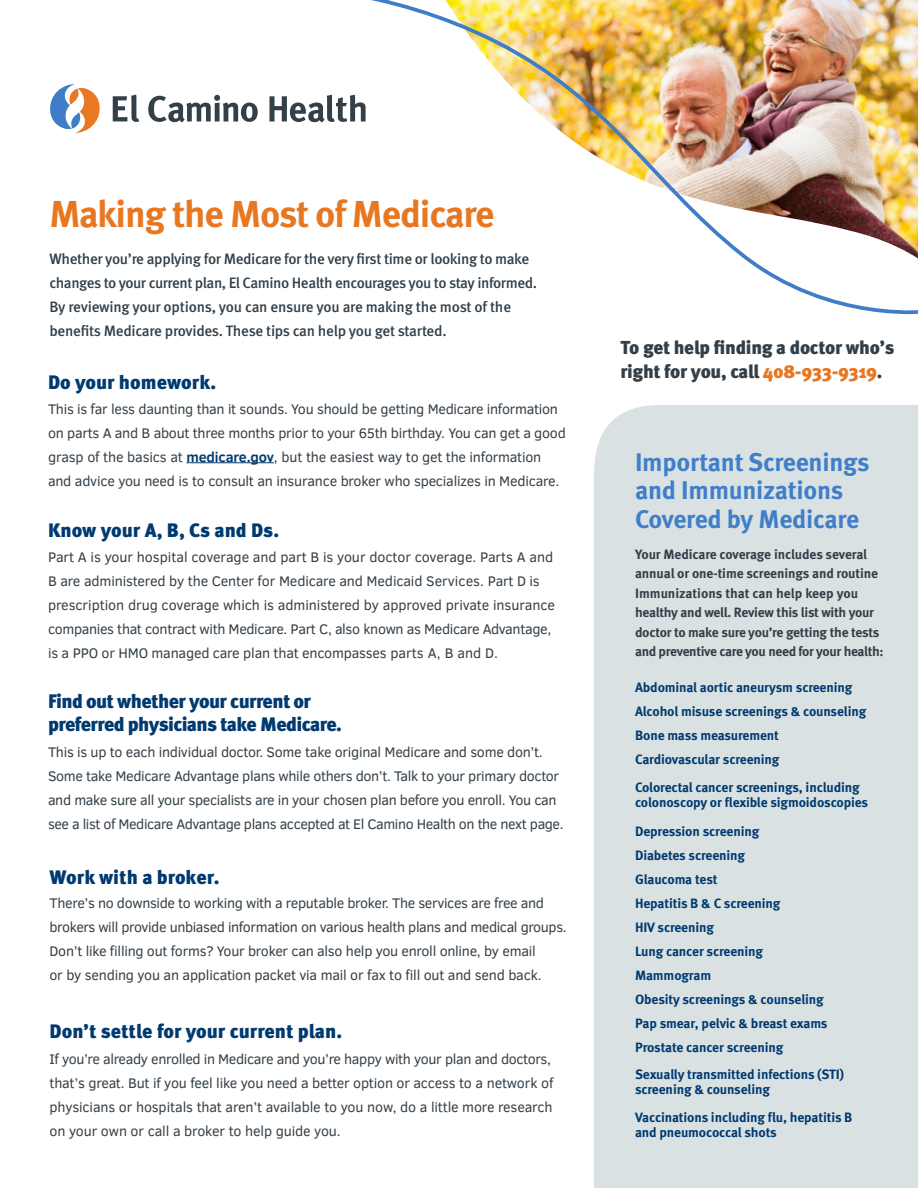
<style>
.page{position:relative;width:918px;height:1188px;background:#fff}
.page>*{position:absolute;margin:0;border:0;box-sizing:border-box;transform-origin:0 0}
.t1{font:700 37.5px "Meta Pro";letter-spacing:-.03em;color:#e87722}
.t2{font:700 25.5px/28.5px "Meta Pro";letter-spacing:-.01em;color:#407ec9}
.t3{font:900 19.5px/22.5px "Meta Pro";letter-spacing:-.015em;color:#003a70}
.t4{font:900 18.75px/24px "Meta Pro";letter-spacing:-.015em;color:#333f48}
.t5{font:500 15px/24px "Meta Pro";letter-spacing:-.025em;color:#333f48}
.t6{font:14.25px/24px "Clear Sans";letter-spacing:-.02em;color:#333f48}
.t7{font:700 13.5px/15px "Meta Pro";letter-spacing:-.01em;color:#003a70}
.t8{font:700 13.5px/19.5px "Meta Pro";letter-spacing:-.02em;color:#333f48}
.s1{font-weight:700;color:#003a70}
.s2{color:#e87722}
</style>
<div class="page">
<div style="left:594px;top:405px;width:324px;height:783px;background:#d9e1e2"></div>
<hr style="left:186px;top:462px;width:88px;height:1px;background:#003a70">
<svg style="left:50px;top:84px;width:50px;height:49px"></svg>
<svg style="left:113px;top:95px;width:26px;height:27px"></svg>
<svg style="left:148px;top:95px;width:110px;height:27px"></svg>
<img style="left:270px;top:0;width:648px;height:315px">
<p class="t1" style="left:49px;top:185px;width:447px">Making the Most of Medicare</p>
<p class="t5" style="left:49px;top:246px;width:489px">Whether you’re applying for Medicare for the very first time or looking to make changes to your current plan, El Camino Health encourages you to stay informed.<br>By reviewing your options, you can ensure you are making the most of the benefits Medicare provides. These tips can help you get started.</p>
<p class="t3" style="left:48px;top:370px;width:170px">Do your homework.</p>
<p class="t6" style="left:48px;top:397px;width:519px">This is far less daunting than it sounds. You should be getting Medicare information on parts A and B about three months prior to your 65th birthday. You can get a good grasp of the basics at <span class="s1">medicare.gov</span>, but the easiest way to get the information and advice you need is to consult an insurance broker who specializes in Medicare.</p>
<p class="t3" style="left:48px;top:518px;width:233px">Know your A, B, Cs and Ds.</p>
<p class="t6" style="left:48px;top:545px;width:509px">Part A is your hospital coverage and part B is your doctor coverage. Parts A and B are administered by the Center for Medicare and Medicaid Services. Part D is prescription drug coverage which is administered by approved private insurance companies that contract with Medicare. Part C, also known as Medicare Advantage, is a PPO or HMO managed care plan that encompasses parts A, B and D.</p>
<p class="t3" style="left:48px;top:689px;width:295px">Find out whether your current or preferred physicians take Medicare.</p>
<p class="t6" style="left:48px;top:740px;width:517px">This is up to each individual doctor. Some take original Medicare and some don’t.<br>Some take Medicare Advantage plans while others don’t. Talk to your primary doctor and make sure all your specialists are in your chosen plan before you enroll. You can see a list of Medicare Advantage plans accepted at El Camino Health on the next page.</p>
<p class="t3" style="left:50px;top:865px;width:172px">Work with a broker.</p>
<p class="t6" style="left:50px;top:891px;width:519px">There’s no downside to working with a reputable broker. The services are free and brokers will provide unbiased information on various health plans and medical groups.<br>Don’t like filling out forms? Your broker can also help you enroll online, by email<br>or by sending you an application packet via mail or fax to fill out and send back.</p>
<p class="t3" style="left:50px;top:1019px;width:294px">Don’t settle for your current plan.</p>
<p class="t6" style="left:50px;top:1047px;width:505px">If you’re already enrolled in Medicare and you’re happy with your plan and doctors, that’s great. But if you feel like you need a better option or access to a network of physicians or hospitals that aren’t available to you now, do a little more research on your own or call a broker to help guide you.</p>
<p class="t4" style="left:620px;top:335px;width:275px">To get help finding a doctor who’s right for you, call <span class="s2">408-933-9319</span>.</p>
<p class="t2" style="left:635px;top:446px;width:236px">Important Screenings and Immunizations<br>Covered by Medicare</p>
<p class="t8" style="left:635px;top:543px;width:250px">Your Medicare coverage includes several annual or one-time screenings and routine Immunizations that can help keep you healthy and well. Review this list with your doctor to make sure you’re getting the tests and preventive care you need for your health:</p>
<p class="t7" style="left:635px;top:679px;width:219px">Abdominal aortic aneurysm screening</p>
<p class="t7" style="left:635px;top:703px;width:233px">Alcohol misuse screenings &amp; counseling</p>
<p class="t7" style="left:635px;top:727px;width:145px">Bone mass measurement</p>
<p class="t7" style="left:635px;top:751px;width:146px">Cardiovascular screening</p>
<p class="t7" style="left:635px;top:779px;width:235px">Colorectal cancer screenings, including colonoscopy or flexible sigmoidoscopies</p>
<p class="t7" style="left:635px;top:823px;width:126px">Depression screening</p>
<p class="t7" style="left:635px;top:847px;width:112px">Diabetes screening</p>
<p class="t7" style="left:635px;top:871px;width:84px">Glaucoma test</p>
<p class="t7" style="left:635px;top:895px;width:147px">Hepatitis B &amp; C screening</p>
<p class="t7" style="left:635px;top:919px;width:81px">HIV screening</p>
<p class="t7" style="left:635px;top:943px;width:130px">Lung cancer screening</p>
<p class="t7" style="left:635px;top:967px;width:78px">Mammogram</p>
<p class="t7" style="left:635px;top:991px;width:190px">Obesity screenings &amp; counseling</p>
<p class="t7" style="left:635px;top:1015px;width:194px">Pap smear, pelvic &amp; breast exams</p>
<p class="t7" style="left:635px;top:1039px;width:150px">Prostate cancer screening</p>
<p class="t7" style="left:635px;top:1066px;width:211px">Sexually transmitted infections (STI) screening &amp; counseling</p>
<p class="t7" style="left:635px;top:1109px;width:219px">Vaccinations including flu, hepatitis B and pneumococcal shots</p>
</div>
